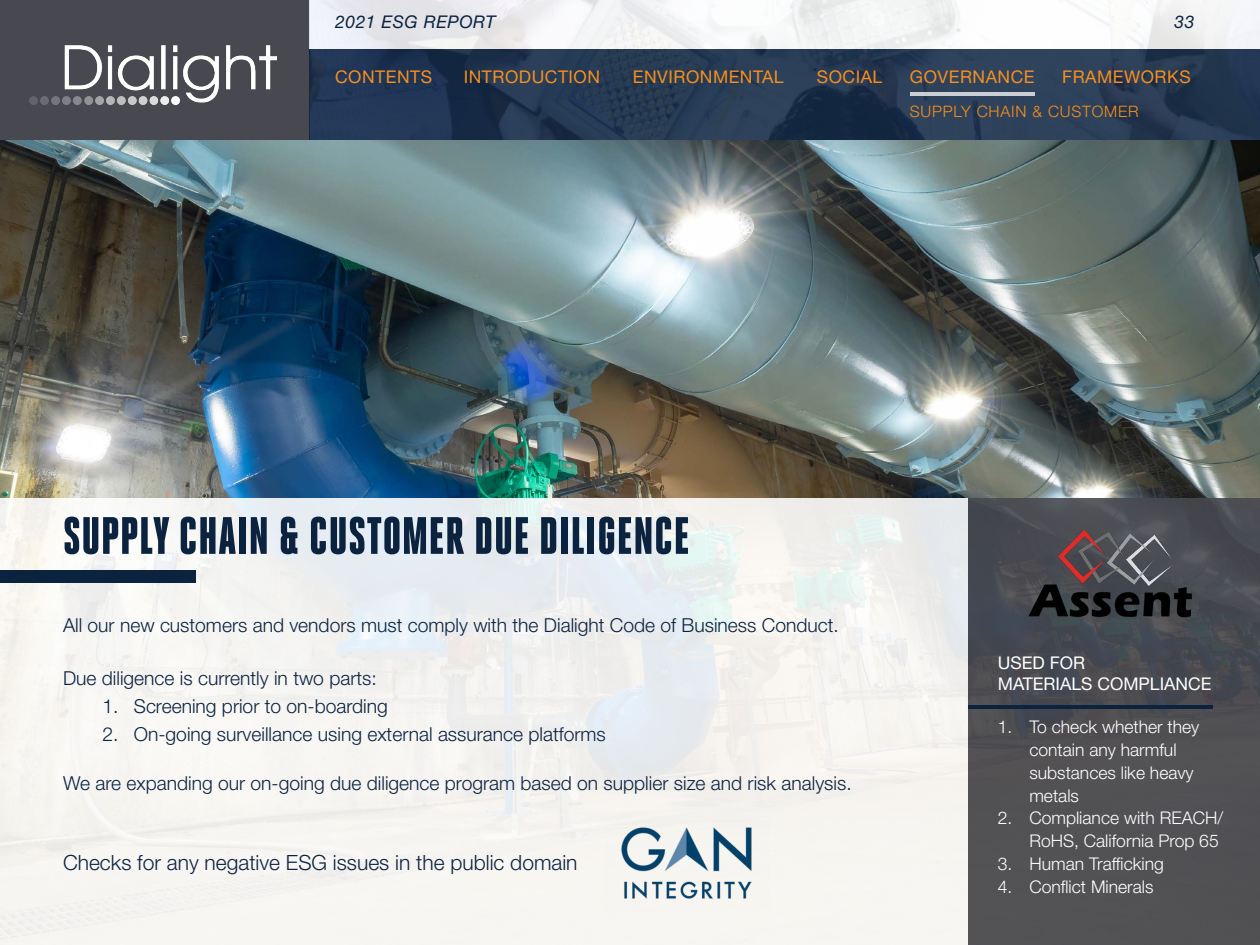
<style>
.page{position:relative;width:1260px;height:945px;background:#fff}
.page>*{position:absolute;margin:0;border:0;box-sizing:border-box;transform-origin:0 0}
.t1{font:900 52.5px "Heroic Condensed";letter-spacing:.01em;color:#0c2340}
.t2{font:300 21px "Helvetica Neue LT Std";color:#0c2340}
.t3{font:300 19.25px "Helvetica Neue LT Std";color:#0c2340}
.t4{font:300 17.5px/22.8px "Helvetica Neue LT Std";color:#fff}
.t5{font:17.5px "Helvetica Neue LT Std";letter-spacing:.03em;color:#f78f1e}
.t6{font:17.5px "Helvetica Neue LT Std";color:#fff}
.t7{font:italic 17.5px "Helvetica Neue LT Std";letter-spacing:.03em;color:#0c2340}
.t8{font:300 15.75px "Helvetica Neue LT Std";letter-spacing:.05em;color:#f78f1e}
</style>
<div class="page">
<img style="left:0;top:140px;width:1260px;height:358px">
<div style="left:0;top:0;width:309px;height:140px;background:#484950"></div>
<img style="left:29px;top:45px;width:248px;height:59px">
<svg style="left:309px;top:0;width:951px;height:49px;fill:#f4f5f6"></svg>
<svg style="left:309px;top:49px;width:951px;height:91px;background:#243852"></svg>
<div style="left:0;top:498px;width:968px;height:447px;background:linear-gradient(to right,#f4f4f2,#f0f1ef)"></div>
<div style="left:0;top:571px;width:195px;height:12px;background:#0c2340"></div>
<img style="left:606px;top:821px;width:163px;height:90px">
<div style="left:968px;top:498px;width:292px;height:447px;background:linear-gradient(to right,#4e4e53,#4e4e52)"></div>
<hr style="left:968px;top:705px;width:244px;height:4px;background:#0c2340">
<img style="left:1016px;top:522px;width:190px;height:108px">
<hr style="left:910px;top:93px;width:124px;height:3px;background:#fff">
<p class="t7" style="left:335px;top:12px;width:162px">2021 ESG REPORT</p>
<p class="t7" style="left:1174px;top:12px;width:21px">33</p>
<p class="t5" style="left:335px;top:66px;width:99px">CONTENTS</p>
<p class="t5" style="left:464px;top:66px;width:138px">INTRODUCTION</p>
<p class="t5" style="left:633px;top:66px;width:152px">ENVIRONMENTAL</p>
<p class="t5" style="left:817px;top:66px;width:67px">SOCIAL</p>
<p class="t5" style="left:910px;top:66px;width:126px">GOVERNANCE</p>
<p class="t5" style="left:1062px;top:66px;width:130px">FRAMEWORKS</p>
<p class="t8" style="left:910px;top:102px;width:230px">SUPPLY CHAIN &amp; CUSTOMER</p>
<p class="t1" style="left:63px;top:507px;width:628px">SUPPLY CHAIN &amp; CUSTOMER DUE DILIGENCE</p>
<p class="t3" style="left:63px;top:614px;width:777px">All our new customers and vendors must comply with the Dialight Code of Business Conduct.</p>
<p class="t3" style="left:63px;top:666px;width:315px">Due diligence is currently in two parts:</p>
<p class="t3" style="left:102px;top:694px;width:287px">1. Screening prior to on-boarding</p>
<p class="t3" style="left:102px;top:722px;width:505px">2. On-going surveillance using external assurance platforms</p>
<p class="t3" style="left:63px;top:771px;width:790px">We are expanding our on-going due diligence program based on supplier size and risk analysis.</p>
<p class="t2" style="left:63px;top:850px;width:516px">Checks for any negative ESG issues in the public domain</p>
<p class="t6" style="left:998px;top:652px;width:89px">USED FOR</p>
<p class="t6" style="left:998px;top:673px;width:215px">MATERIALS COMPLIANCE</p>
<p class="t4" style="left:1029px;top:716px;width:171px;text-indent:-32px">1. To check whether they contain any harmful substances like heavy metals</p>
<p class="t4" style="left:998px;top:807px;width:227px;text-align:right">2. Compliance with REACH/<br>RoHS, California Prop 65</p>
<p class="t4" style="left:998px;top:852px;width:168px">3. Human Trafficking</p>
<p class="t4" style="left:998px;top:875px;width:157px">4. Conflict Minerals</p>
</div>
